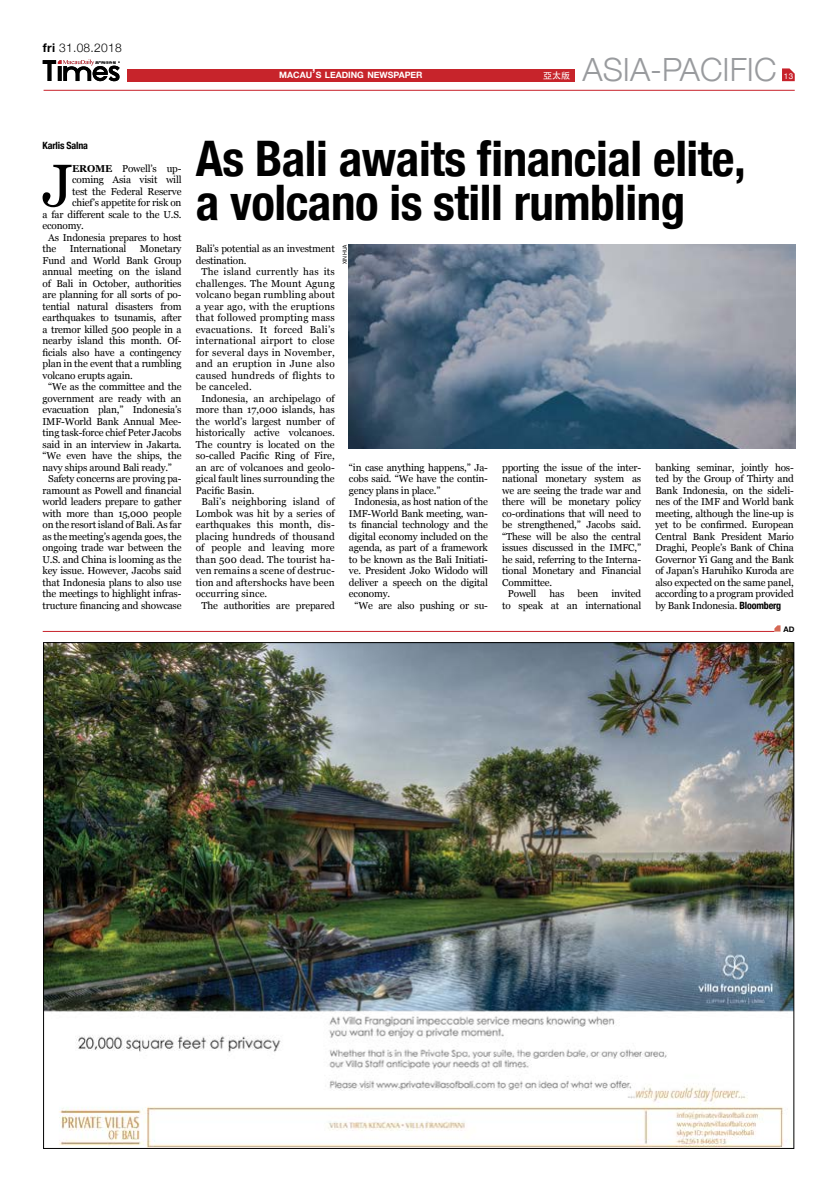
<style>
.page{position:relative;width:837px;height:1191px;background:#fff}
.page>*{position:absolute;margin:0;border:0;box-sizing:border-box;transform-origin:0 0}
.t1{font:59.8px "Georgia";color:#000}
.t2{font:700 condensed 49px/44px "Helvetica Neue";letter-spacing:-.01em;color:#000}
.t3{font:300 32px "Helvetica Neue";color:#999b9e}
.t4{font:300 12px "Helvetica Neue";letter-spacing:.025em;color:#000}
.t5{font:10px/11.5px "Georgia";letter-spacing:-.015em;color:#000;text-align:right}
.t6{font:10px "Georgia";letter-spacing:.02em;color:#000}
.t7{font:10px "Georgia";letter-spacing:.01em;color:#000}
.t8{font:700 condensed 10px "Helvetica Neue";letter-spacing:-.015em;color:#000}
.t9{font:9px "Adobe Heiti Std";color:#fff}
.t10{font:700 8.8px "Helvetica Neue";color:#fff}
.t11{font:8px "Helvetica Neue";color:#fff}
.t12{font:700 7.7px "Helvetica Neue";color:#000}
.t13{font:6px "Franklin Gothic";letter-spacing:.025em;color:#000}
.s1{font-weight:700}
.s2{font-size:12.5px}
.s3{font-family:"Helvetica Neue";font-weight:700;font-stretch:condensed}
</style>
<div class="page">
<div style="left:127px;top:69px;width:447px;height:12px;background:#c7242b"></div>
<svg style="left:782px;top:68px;width:12px;height:13px"></svg>
<svg style="left:43px;top:59px;width:77px;height:22px"></svg>
<hr style="left:44px;top:90px;width:750px;height:1px;background:#c7212a">
<hr style="left:43px;top:631px;width:731px;height:1px;background:#c7212a">
<svg style="left:774px;top:625px;width:6px;height:6px"></svg>
<img style="left:45px;top:644px;width:746px;height:502px">
<img style="left:349px;top:244px;width:446px;height:205px">
<p class="t4" style="left:43px;top:38px;width:81px"><span class="s1">fri</span> 31.08.2018</p>
<p class="t10" style="left:279px;top:68px;width:145px">MACAU<span class="s2">’</span>S LEADING NEWSPAPER</p>
<p class="t9" style="left:543px;top:70px;width:28px">亞太版</p>
<h3 class="t3" style="left:582px;top:44px;width:195px">ASIA-PACIFIC</h3>
<p class="t11" style="left:783px;top:70px;width:11px">13</p>
<p class="t8" style="left:43px;top:137px;width:47px">Karlis Salna</p>
<h1 class="t1" style="left:42px;top:142px;width:32px">J</h1>
<p class="t5" style="left:72px;top:162px;width:111px"><span class="s1">EROME</span> Powell’s up-</p>
<p class="t5" style="left:72px;top:174px;width:111px">coming Asia visit will</p>
<p class="t5" style="left:72px;top:185px;width:111px">test the Federal Reserve</p>
<p class="t5" style="left:72px;top:197px;width:111px">chief’s appetite for risk on</p>
<p class="t5" style="left:43px;top:208px;width:140px">a far different scale to the U.S.</p>
<p class="t5" style="left:43px;top:220px;width:43px">economy.</p>
<p class="t5" style="left:48px;top:231px;width:135px">As Indonesia prepares to host</p>
<p class="t5" style="left:43px;top:243px;width:15px">the</p>
<p class="t5" style="left:70px;top:243px;width:58px">International</p>
<p class="t5" style="left:140px;top:243px;width:43px">Monetary</p>
<p class="t5" style="left:43px;top:254px;width:140px">Fund and World Bank Group</p>
<p class="t5" style="left:43px;top:266px;width:140px">annual meeting on the island</p>
<p class="t5" style="left:43px;top:277px;width:140px">of Bali in October, authorities</p>
<p class="t5" style="left:43px;top:289px;width:140px">are planning for all sorts of po-</p>
<p class="t5" style="left:43px;top:300px;width:140px">tential natural disasters from</p>
<p class="t5" style="left:43px;top:312px;width:140px">earthquakes to tsunamis, after</p>
<p class="t5" style="left:43px;top:323px;width:140px">a tremor killed 500 people in a</p>
<p class="t5" style="left:43px;top:335px;width:140px">nearby island this month. Of-</p>
<p class="t5" style="left:43px;top:346px;width:140px">ficials also have a contingency</p>
<p class="t5" style="left:43px;top:358px;width:140px">plan in the event that a rumbling</p>
<p class="t5" style="left:43px;top:369px;width:92px">volcano erupts again.</p>
<p class="t5" style="left:48px;top:381px;width:135px">“We as the committee and the</p>
<p class="t5" style="left:43px;top:392px;width:140px">government are ready with an</p>
<p class="t5" style="left:43px;top:404px;width:140px">evacuation plan,” Indonesia’s</p>
<p class="t5" style="left:43px;top:415px;width:140px">IMF-World Bank Annual Mee-</p>
<p class="t5" style="left:43px;top:427px;width:140px">ting task-force chief Peter Jacobs</p>
<p class="t5" style="left:43px;top:438px;width:140px">said in an interview in Jakarta.</p>
<p class="t5" style="left:43px;top:450px;width:140px">“We even have the ships, the</p>
<p class="t5" style="left:43px;top:461px;width:131px">navy ships around Bali ready.”</p>
<p class="t5" style="left:48px;top:473px;width:135px">Safety concerns are proving pa-</p>
<p class="t5" style="left:43px;top:484px;width:140px">ramount as Powell and financial</p>
<p class="t5" style="left:43px;top:496px;width:140px">world leaders prepare to gather</p>
<p class="t5" style="left:43px;top:507px;width:140px">with more than 15,000 people</p>
<p class="t5" style="left:43px;top:519px;width:140px">on the resort island of Bali. As far</p>
<p class="t5" style="left:43px;top:530px;width:140px">as the meeting’s agenda goes, the</p>
<p class="t5" style="left:43px;top:542px;width:140px">ongoing trade war between the</p>
<p class="t5" style="left:43px;top:553px;width:140px">U.S. and China is looming as the</p>
<p class="t5" style="left:43px;top:565px;width:140px">key issue. However, Jacobs said</p>
<p class="t5" style="left:43px;top:576px;width:140px">that Indonesia plans to also use</p>
<p class="t5" style="left:43px;top:588px;width:140px">the meetings to highlight infras-</p>
<p class="t5" style="left:43px;top:599px;width:140px">tructure financing and showcase</p>
<h2 class="t2" style="left:196px;top:133px;width:551px">As Bali awaits financial elite, a volcano is still rumbling</h2>
<p class="t13" style="left:341px;top:264px;width:21px;rotate:-90deg">xinhua</p>
<p class="t5" style="left:196px;top:242px;width:140px">Bali’s potential as an investment</p>
<p class="t5" style="left:196px;top:254px;width:52px">destination.</p>
<p class="t6" style="left:201px;top:264px;width:135px">The island currently has its</p>
<p class="t6" style="left:196px;top:276px;width:140px">challenges. The Mount Agung</p>
<p class="t6" style="left:196px;top:287px;width:140px">volcano began rumbling about</p>
<p class="t6" style="left:196px;top:299px;width:140px">a year ago, with the eruptions</p>
<p class="t6" style="left:196px;top:310px;width:140px">that followed prompting mass</p>
<p class="t6" style="left:196px;top:322px;width:140px">evacuations. It forced Bali’s</p>
<p class="t6" style="left:196px;top:333px;width:140px">international airport to close</p>
<p class="t6" style="left:196px;top:345px;width:140px">for several days in November,</p>
<p class="t6" style="left:196px;top:356px;width:140px">and an eruption in June also</p>
<p class="t6" style="left:196px;top:368px;width:140px">caused hundreds of flights to</p>
<p class="t6" style="left:196px;top:379px;width:58px">be canceled.</p>
<p class="t5" style="left:201px;top:392px;width:135px">Indonesia, an archipelago of</p>
<p class="t5" style="left:196px;top:403px;width:140px">more than 17,000 islands, has</p>
<p class="t5" style="left:196px;top:415px;width:140px">the world’s largest number of</p>
<p class="t5" style="left:196px;top:426px;width:140px">historically active volcanoes.</p>
<p class="t5" style="left:196px;top:438px;width:140px">The country is located on the</p>
<p class="t5" style="left:196px;top:449px;width:140px">so-called Pacific Ring of Fire,</p>
<p class="t5" style="left:196px;top:461px;width:140px">an arc of volcanoes and geolo-</p>
<p class="t5" style="left:196px;top:472px;width:140px">gical fault lines surrounding the</p>
<p class="t5" style="left:196px;top:484px;width:60px">Pacific Basin.</p>
<p class="t7" style="left:201px;top:494px;width:135px">Bali’s neighboring island of</p>
<p class="t7" style="left:196px;top:506px;width:140px">Lombok was hit by a series of</p>
<p class="t7" style="left:196px;top:517px;width:140px">earthquakes this month, dis-</p>
<p class="t7" style="left:196px;top:529px;width:140px">placing hundreds of thousand</p>
<p class="t7" style="left:196px;top:540px;width:140px">of people and leaving more</p>
<p class="t7" style="left:196px;top:552px;width:140px">than 500 dead. The tourist ha-</p>
<p class="t7" style="left:196px;top:563px;width:140px">ven remains a scene of destruc-</p>
<p class="t7" style="left:196px;top:575px;width:140px">tion and aftershocks have been</p>
<p class="t7" style="left:196px;top:586px;width:73px">occurring since.</p>
<p class="t5" style="left:201px;top:599px;width:135px">The authorities are prepared</p>
<p class="t5" style="left:349px;top:461px;width:140px">“in case anything happens,” Ja-</p>
<p class="t5" style="left:349px;top:473px;width:140px">cobs said. “We have the contin-</p>
<p class="t5" style="left:349px;top:484px;width:93px">gency plans in place.”</p>
<p class="t5" style="left:354px;top:496px;width:135px">Indonesia, as host nation of the</p>
<p class="t5" style="left:349px;top:507px;width:140px">IMF-World Bank meeting, wan-</p>
<p class="t5" style="left:349px;top:519px;width:140px">ts financial technology and the</p>
<p class="t5" style="left:349px;top:530px;width:140px">digital economy included on the</p>
<p class="t5" style="left:349px;top:542px;width:140px">agenda, as part of a framework</p>
<p class="t5" style="left:349px;top:553px;width:140px">to be known as the Bali Initiati-</p>
<p class="t5" style="left:349px;top:565px;width:140px">ve. President Joko Widodo will</p>
<p class="t5" style="left:349px;top:576px;width:140px">deliver a speech on the digital</p>
<p class="t5" style="left:349px;top:588px;width:43px">economy.</p>
<p class="t5" style="left:354px;top:599px;width:135px">“We are also pushing or su-</p>
<p class="t5" style="left:502px;top:461px;width:140px">pporting the issue of the inter-</p>
<p class="t5" style="left:502px;top:473px;width:140px">national monetary system as</p>
<p class="t5" style="left:502px;top:484px;width:140px">we are seeing the trade war and</p>
<p class="t5" style="left:502px;top:496px;width:140px">there will be monetary policy</p>
<p class="t5" style="left:502px;top:507px;width:140px">co-ordinations that will need to</p>
<p class="t5" style="left:502px;top:519px;width:140px">be strengthened,” Jacobs said.</p>
<p class="t5" style="left:502px;top:530px;width:140px">“These will be also the central</p>
<p class="t5" style="left:502px;top:542px;width:140px">issues discussed in the IMFC,”</p>
<p class="t5" style="left:502px;top:553px;width:140px">he said, referring to the Interna-</p>
<p class="t5" style="left:502px;top:565px;width:140px">tional Monetary and Financial</p>
<p class="t5" style="left:502px;top:576px;width:52px">Committee.</p>
<p class="t5" style="left:507px;top:588px;width:30px">Powell</p>
<p class="t5" style="left:549px;top:588px;width:16px">has</p>
<p class="t5" style="left:577px;top:588px;width:22px">been</p>
<p class="t5" style="left:655px;top:461px;width:140px;text-align:justify">banking seminar, jointly hos&shy;ted by the Group of Thirty and Bank Indonesia, on the sideli&shy;nes of the IMF and World bank meeting, although the line-up is yet to be confirmed. European Central Bank President Mario Draghi, People’s Bank of China Governor Yi Gang and the Bank of Japan’s Haruhiko Kuroda are also expected on the same panel, according to a program provided by Bank Indonesia. <span class="s3">Bloomberg</span></p>
<p class="t5" style="left:502px;top:588px;width:140px">invited<br>to speak at an international</p>
<p class="t12" style="left:783px;top:623px;width:12px">AD</p>
</div>
